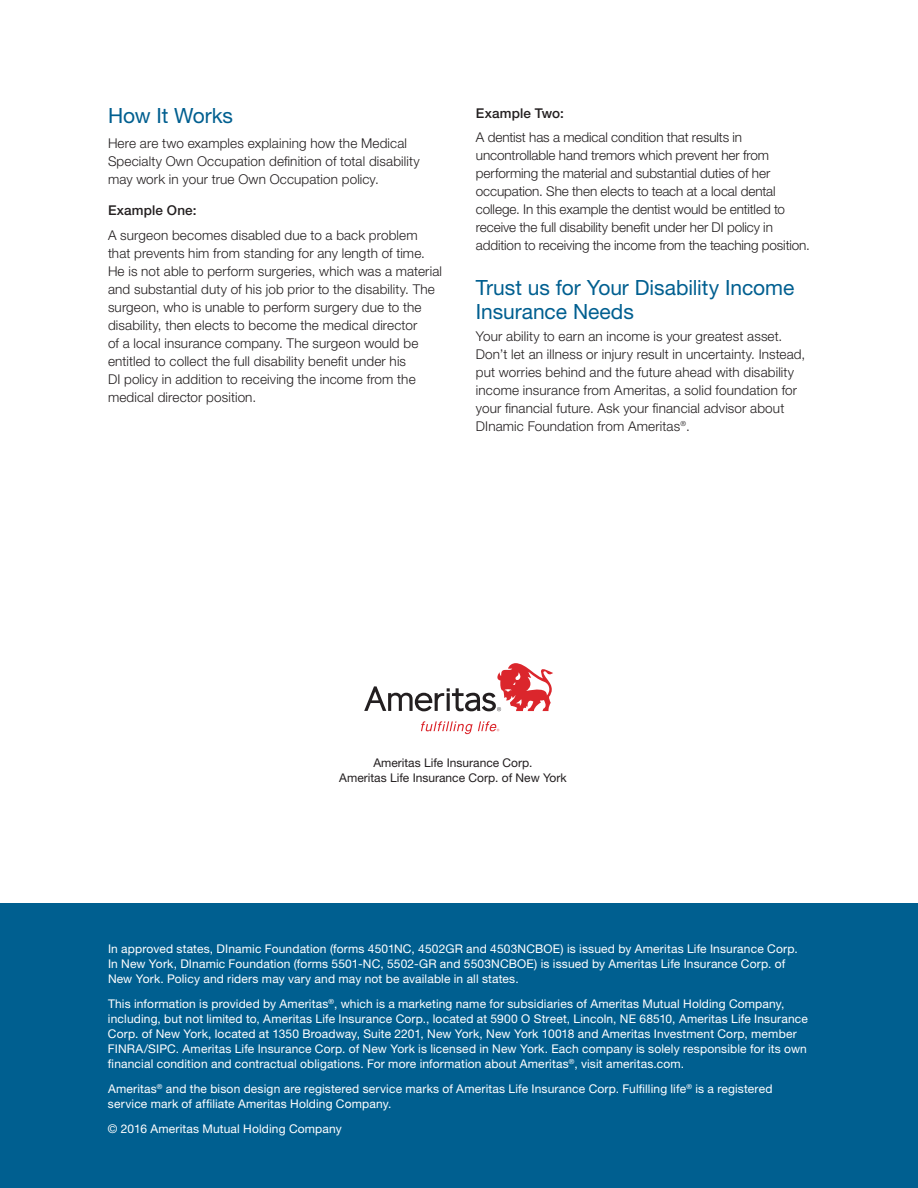
<style>
.page{position:relative;width:918px;height:1188px;background:#fff}
.page>*{position:absolute;margin:0;border:0;box-sizing:border-box;transform-origin:0 0}
.t1{font:21px/24px "Helvetica Neue LT Std";letter-spacing:-.005em;color:#005f90}
.t2{font:300 13.5px/18px "Helvetica Neue LT Std";letter-spacing:.01em;color:#231f20}
.t3{font:500 13.5px "Helvetica Neue LT Std";letter-spacing:.01em;color:#231f20}
.t4{font:12px/15px "Helvetica Neue LT Std";letter-spacing:.015em;color:#fff}
.t5{font:12px/15px "Helvetica Neue LT Std";color:#231f20;text-align:center}
</style>
<div class="page">
<div style="left:0;top:904px;width:918px;height:284px;background:#005f90"></div>
<svg style="left:421px;top:721px;width:78px;height:13px"></svg>
<svg style="left:364px;top:663px;width:189px;height:48px"></svg>
<h1 class="t1" style="left:108px;top:103px;width:127px">How It Works</h1>
<p class="t2" style="left:108px;top:134px;width:313px">Here are two examples explaining how the Medical<br>Specialty Own Occupation definition of total disability may work in your true Own Occupation policy.</p>
<p class="t3" style="left:108px;top:202px;width:90px">Example One:</p>
<p class="t2" style="left:108px;top:226px;width:336px">A surgeon becomes disabled due to a back problem that prevents him from standing for any length of time.<br>He is not able to perform surgeries, which was a material and substantial duty of his job prior to the disability. The surgeon, who is unable to perform surgery due to the disability, then elects to become the medical director<br>of a local insurance company. The surgeon would be entitled to collect the full disability benefit under his<br>DI policy in addition to receiving the income from the medical director position.</p>
<p class="t3" style="left:476px;top:105px;width:90px">Example Two:</p>
<p class="t2" style="left:476px;top:128px;width:336px">A dentist has a medical condition that results in uncontrollable hand tremors which prevent her from performing the material and substantial duties of her occupation. She then elects to teach at a local dental college. In this example the dentist would be entitled to receive the full disability benefit under her DI policy in addition to receiving the income from the teaching position.</p>
<h1 class="t1" style="left:476px;top:275px;width:320px">Trust us for Your Disability Income<br>Insurance Needs</h1>
<p class="t2" style="left:476px;top:327px;width:331px">Your ability to earn an income is your greatest asset.<br>Don’t let an illness or injury result in uncertainty. Instead, put worries behind and the future ahead with disability income insurance from Ameritas, a solid foundation for your financial future. Ask your financial advisor about DInamic Foundation from Ameritas<sup>®</sup>.</p>
<p class="t5" style="left:339px;top:755px;width:229px">Ameritas Life Insurance Corp.<br>Ameritas Life Insurance Corp. of New York</p>
<p class="t4" style="left:108px;top:941px;width:691px">In approved states, DInamic Foundation (forms 4501NC, 4502GR and 4503NCBOE) is issued by Ameritas Life Insurance Corp.<br>In New York, DInamic Foundation (forms 5501-NC, 5502-GR and 5503NCBOE) is issued by Ameritas Life Insurance Corp. of<br>New York. Policy and riders may vary and may not be available in all states.</p>
<p class="t4" style="left:108px;top:996px;width:702px">This information is provided by Ameritas<sup>®</sup>, which is a marketing name for subsidiaries of Ameritas Mutual Holding Company, including, but not limited to, Ameritas Life Insurance Corp., located at 5900 O Street, Lincoln, NE 68510, Ameritas Life Insurance Corp. of New York, located at 1350 Broadway, Suite 2201, New York, New York 10018 and Ameritas Investment Corp, member FINRA/SIPC. Ameritas Life Insurance Corp. of New York is licensed in New York. Each company is solely responsible for its own financial condition and contractual obligations. For more information about Ameritas<sup>®</sup>, visit ameritas.com.</p>
<p class="t4" style="left:108px;top:1081px;width:666px">Ameritas<sup>®</sup> and the bison design are registered service marks of Ameritas Life Insurance Corp. Fulfilling life<sup>®</sup> is a registered service mark of affiliate Ameritas Holding Company.</p>
<p class="t4" style="left:108px;top:1121px;width:235px">© 2016 Ameritas Mutual Holding Company</p>
</div>
